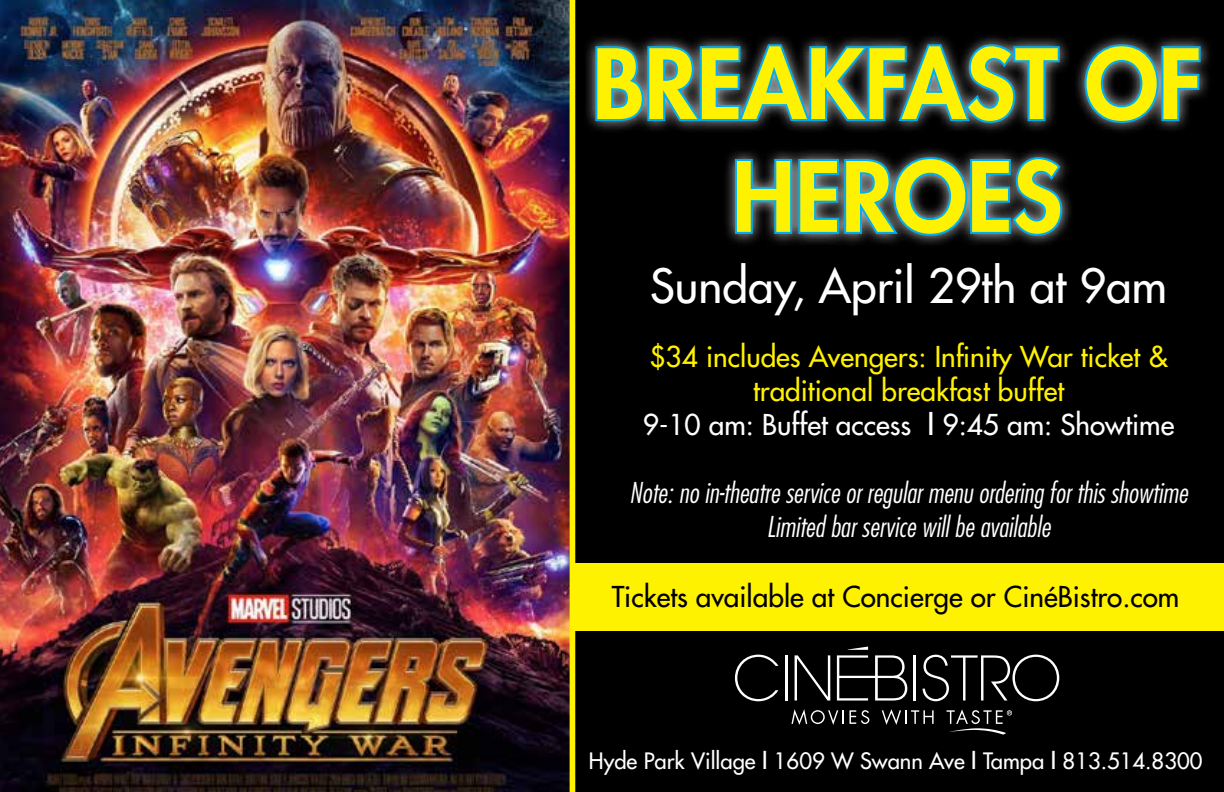
<style>
.page{position:relative;width:1224px;height:792px;background:#fff}
.page>*{position:absolute;margin:0;border:0;box-sizing:border-box;transform-origin:0 0}
.t1{font:800 94px/112.8px "Futura Std";color:#fff200;text-align:center}
.t2{font:500 46px "Futura Std";color:#fff}
.t3{font:500 28px/34px "Futura Std";color:#fff200;text-align:center}
.t4{font:italic 300 condensed 28px/34px "Futura Std";color:#fff;text-align:center}
.t5{font:500 28px "Futura Std";color:#000}
.t6{font:500 22px "Futura Std";color:#fff}
.s1{color:#fff}
.s2{font-family:"Futura";color:#fff}
.s3{font-family:"Futura"}
</style>
<div class="page">
<div style="left:575px;top:0;width:649px;height:792px;background:#000"></div>
<div style="left:561px;top:564px;width:663px;height:67px;background:#fff200"></div>
<img style="left:0;top:0;width:575px;height:792px">
<div style="left:582px;top:33px;width:631px;height:215px;background:#fff;opacity:.75"></div>
<svg style="left:593px;top:42px;width:469px;height:83px;background:#47798b"></svg>
<svg style="left:1083px;top:42px;width:120px;height:83px;background:#426e7e"></svg>
<svg style="left:733px;top:155px;width:331px;height:83px;background:#497c8f"></svg>
<svg style="left:735px;top:655px;width:43px;height:46px"></svg>
<hr style="left:785px;top:655px;width:2px;height:46px;background:#fff">
<svg style="left:795px;top:655px;width:35px;height:46px"></svg>
<hr style="left:914px;top:655px;width:2px;height:46px;background:#fff">
<svg style="left:923px;top:655px;width:136px;height:46px"></svg>
<svg style="left:837px;top:647px;width:70px;height:54px"></svg>
<svg style="left:791px;top:709px;width:78px;height:16px"></svg>
<svg style="left:882px;top:709px;width:52px;height:16px"></svg>
<svg style="left:947px;top:709px;width:65px;height:26px"></svg>
<h1 class="t1" style="left:592px;top:28px;width:611px">BREAKFAST OF<br>HEROES</h1>
<h2 class="t2" style="left:650px;top:257px;width:518px">Sunday, April 29th at 9am</h2>
<p class="t3" style="left:643px;top:339px;width:533px">$34 includes Avengers: Infinity War ticket &amp; traditional breakfast buffet<br><span class="s1">9-10 am: Buffet access</span> <span class="s2">l</span> <span class="s1">9:45 am: Showtime</span></p>
<p class="t4" style="left:630px;top:476px;width:560px">Note: no in-theatre service or regular menu ordering for this showtime<br>Limited bar service will be available</p>
<p class="t5" style="left:612px;top:579px;width:569px">Tickets available at Concierge or CinéBistro.com</p>
<p class="t6" style="left:589px;top:747px;width:615px">Hyde Park Village <span class="s3">l</span> 1609 W Swann Ave <span class="s3">l</span> Tampa <span class="s3">l</span> 813.514.8300</p>
</div>
